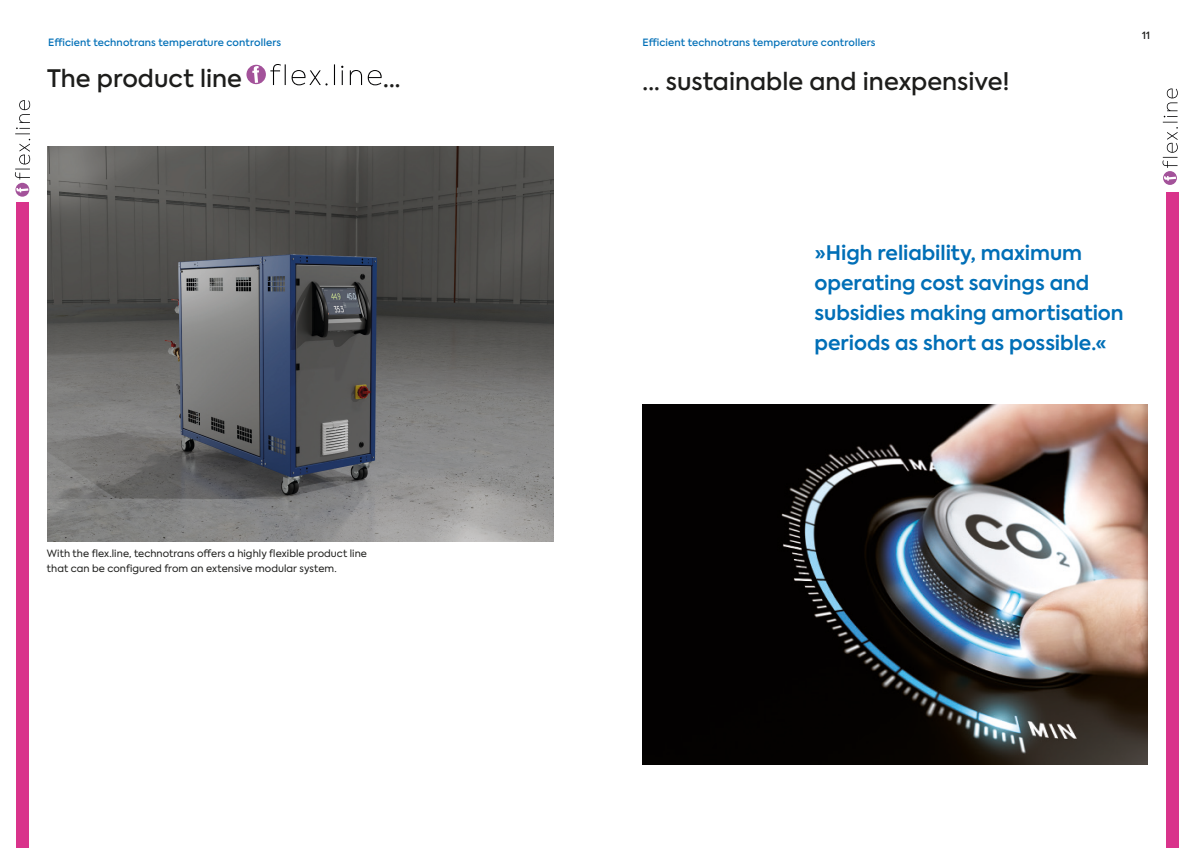
<style>
.page{position:relative;width:1197px;height:848px;background:#fff}
.page>*{position:absolute;margin:0;border:0;box-sizing:border-box;transform-origin:0 0}
.Anleser{font:500 24px "Axiforma";color:#1d1d1b}
.TEC_Fließtext_8_5_12{font:600 20px "Axiforma";color:#006fb7}
.TEC_Fließtext_8_5_12-2{font:10px/15px "Axiforma";letter-spacing:.005em;color:#1d1d1b}
.Anleser-2{font:500 10px "Axiforma";letter-spacing:.01em;color:#006fb7}
.t1{font:500 10px "Axiforma";color:#1d1d1b}
</style>
<div class="page">
<img style="left:642px;top:404px;width:505px;height:360px">
<img style="left:47px;top:147px;width:506px;height:394px">
<div style="left:1165px;top:193px;width:13px;height:655px;background:#d9338b"></div>
<div style="left:16px;top:202px;width:13px;height:646px;background:#d9338b"></div>
<div style="left:246px;top:65px;width:20px;height:19px;background:#a3529a;border-radius:50%"></div>
<svg style="left:270px;top:64px;width:111px;height:21px"></svg>
<svg style="left:252px;top:66px;width:7px;height:17px"></svg>
<svg style="left:15px;top:183px;width:14px;height:14px"></svg>
<svg style="left:15px;top:100px;width:15px;height:80px"></svg>
<svg style="left:16px;top:188px;width:12px;height:4px"></svg>
<svg style="left:1162px;top:171px;width:14px;height:14px"></svg>
<svg style="left:1162px;top:88px;width:15px;height:80px"></svg>
<svg style="left:1163px;top:176px;width:12px;height:5px"></svg>
<p class="Anleser-2" style="left:48px;top:35px;width:234px">Efficient technotrans temperature controllers</p>
<p class="Anleser-2" style="left:642px;top:36px;width:234px">Efficient technotrans temperature controllers</p>
<p class="Anleser" style="left:47px;top:62px;width:196px">The product line</p>
<p class="Anleser" style="left:383px;top:62px;width:19px">...</p>
<p class="Anleser" style="left:642px;top:66px;width:368px">... sustainable and inexpensive!</p>
<p class="t1" style="left:1141px;top:29px;width:9px">11</p>
<p class="TEC_Fließtext_8_5_12" style="left:814px;top:239px;width:269px">»High reliability, maximum</p>
<p class="TEC_Fließtext_8_5_12" style="left:814px;top:269px;width:276px">operating cost savings and</p>
<p class="TEC_Fließtext_8_5_12" style="left:814px;top:299px;width:310px">subsidies making amortisation</p>
<p class="TEC_Fließtext_8_5_12" style="left:814px;top:329px;width:293px">periods as short as possible.«</p>
<p class="TEC_Fließtext_8_5_12-2" style="left:47px;top:545px;width:321px">With the flex.line, technotrans offers a highly flexible product line that can be configured from an extensive modular system.</p>
</div>
